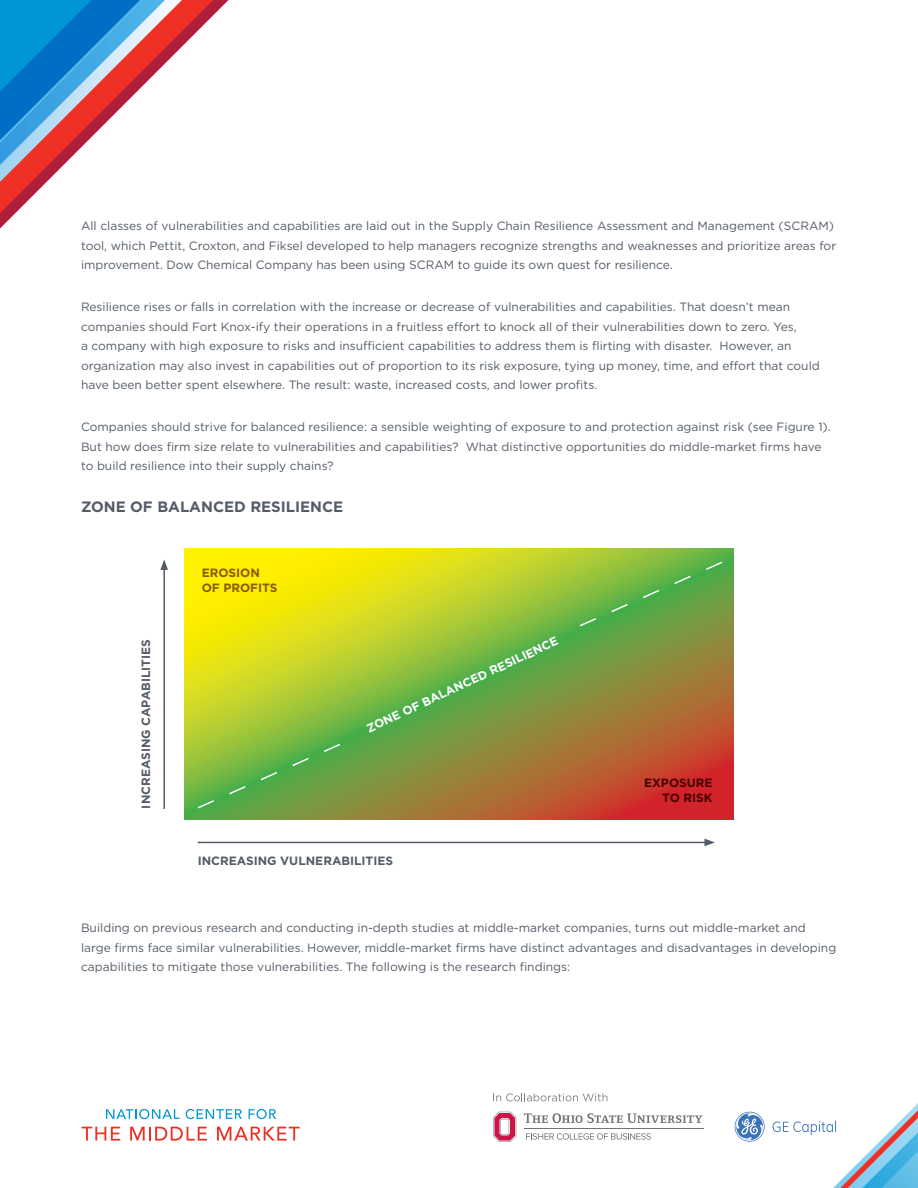
<style>
.page{position:relative;width:918px;height:1188px;background:#fff}
.page>*{position:absolute;margin:0;border:0;box-sizing:border-box;transform-origin:0 0}
.t1{font:700 15px "Gotham";color:#545c67}
.t2{font:12px/19.5px "Gotham";color:#545c67}
.t3{font:700 12px "Gotham";color:#545c67}
.t4{font:700 12px "Gotham";color:#fff}
.t5{font:700 12px/15px "Gotham";color:#895a00}
.t6{font:700 12px/15px "Gotham";color:#450000;text-align:center}
</style>
<div class="page">
<svg style="left:204px;top:0;width:25px;height:25px"></svg>
<svg style="left:0;top:0;width:204px;height:229px"></svg>
<svg style="left:184px;top:549px;width:550px;height:271px;background:#a9a730"></svg>
<svg style="left:196px;top:742px;width:146px;height:68px;background:#69ae46"></svg>
<svg style="left:578px;top:560px;width:146px;height:68px;background:#6ab046"></svg>
<hr style="left:163px;top:568px;width:2px;height:241px;background:#545c67">
<svg style="left:160px;top:559px;width:8px;height:11px"></svg>
<hr style="left:198px;top:842px;width:509px;height:1px;background:#545c67">
<svg style="left:704px;top:839px;width:11px;height:7px"></svg>
<svg style="left:735px;top:1103px;width:183px;height:85px"></svg>
<svg style="left:493px;top:1093px;width:114px;height:8px"></svg>
<svg style="left:526px;top:1133px;width:125px;height:7px"></svg>
<svg style="left:493px;top:1112px;width:23px;height:30px"></svg>
<hr style="left:524px;top:1128px;width:179px;height:1px;background:#717272">
<svg style="left:524px;top:1113px;width:179px;height:10px"></svg>
<svg style="left:106px;top:1109px;width:74px;height:10px"></svg>
<svg style="left:186px;top:1109px;width:56px;height:10px"></svg>
<svg style="left:249px;top:1109px;width:27px;height:10px"></svg>
<svg style="left:82px;top:1127px;width:38px;height:14px"></svg>
<svg style="left:130px;top:1127px;width:77px;height:14px"></svg>
<svg style="left:217px;top:1127px;width:83px;height:14px"></svg>
<p class="t2" style="left:81px;top:216px;width:757px">All classes of vulnerabilities and capabilities are laid out in the Supply Chain Resilience Assessment and Management (SCRAM) tool, which Pettit, Croxton, and Fiksel developed to help managers recognize strengths and weaknesses and prioritize areas for improvement. Dow Chemical Company has been using SCRAM to guide its own quest for resilience.</p>
<p class="t2" style="left:81px;top:297px;width:740px">Resilience rises or falls in correlation with the increase or decrease of vulnerabilities and capabilities. That doesn’t mean companies should Fort Knox-ify their operations in a fruitless effort to knock all of their vulnerabilities down to zero. Yes,<br>a company with high exposure to risks and insufficient capabilities to address them is flirting with disaster. However, an organization may also invest in capabilities out of proportion to its risk exposure, tying up money, time, and effort that could have been better spent elsewhere. The result: waste, increased costs, and lower profits.</p>
<p class="t2" style="left:81px;top:417px;width:751px">Companies should strive for balanced resilience: a sensible weighting of exposure to and protection against risk (see Figure 1).<br>But how does firm size relate to vulnerabilities and capabilities? What distinctive opportunities do middle-market firms have to build resilience into their supply chains?</p>
<p class="t1" style="left:81px;top:497px;width:23px">ZONE</p>
<p class="t1" style="left:130px;top:497px;width:39px">OF BALANCED</p>
<p class="t1" style="left:250px;top:497px;width:41px">RESILIENCE</p>
<p class="t3" style="left:138px;top:809px;width:171px;rotate:-90deg">INCREASING CAPABILITIES</p>
<p class="t5" style="left:202px;top:565px;width:43px;text-indent:27px">SION<br>OF PRO</p>
<p class="t5" style="left:202px;top:565px;width:10px">ERO</p>
<p class="t5" style="left:250px;top:580px;width:29px">FITS</p>
<p class="t4" style="left:487px;top:664px;width:35px;rotate:-25deg">RE SILIENCE</p>
<p class="t4" style="left:400px;top:705px;width:33px;rotate:-25deg">OF BALANCED</p>
<p class="t4" style="left:364px;top:722px;width:20px;rotate:-25deg">ZONE</p>
<p class="t3" style="left:198px;top:853px;width:9px">INCREA</p>
<p class="t3" style="left:246px;top:853px;width:16px">SING</p>
<p class="t3" style="left:280px;top:853px;width:18px">VULNERABILITIE</p>
<p class="t3" style="left:386px;top:853px;width:9px">S</p>
<p class="t6" style="left:644px;top:776px;width:10px">EXPO</p>
<p class="t6" style="left:662px;top:776px;width:52px">SURE<br>TO RISK</p>
<p class="t2" style="left:81px;top:918px;width:757px">Building on previous research and conducting in-depth studies at middle-market companies, turns out middle-market and large firms face similar vulnerabilities. However, middle-market firms have distinct advantages and disadvantages in developing capabilities to mitigate those vulnerabilities. The following is the research findings:</p>
</div>
